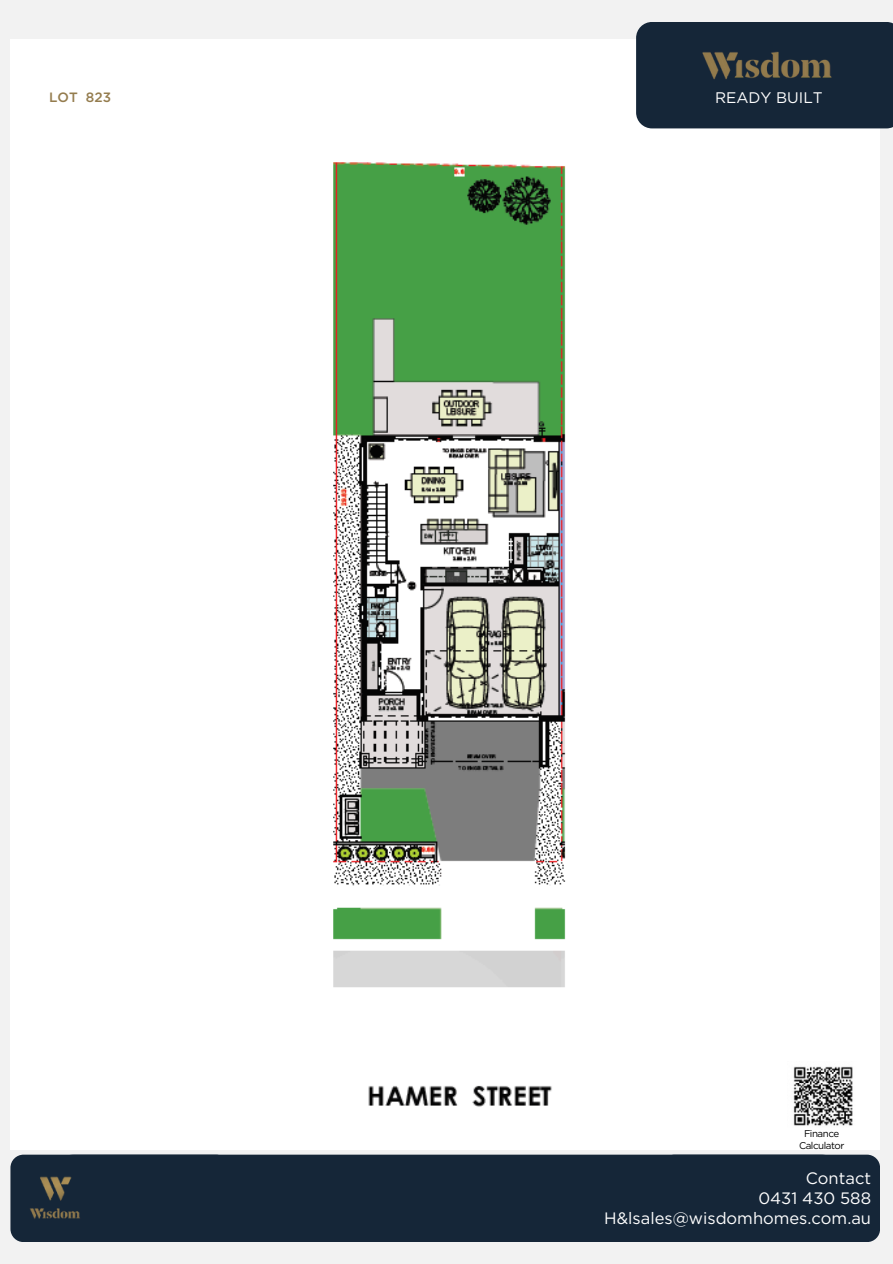
<style>
.page{position:relative;width:893px;height:1264px;background:#fff}
.page>*{position:absolute;margin:0;border:0;box-sizing:border-box;transform-origin:0 0}
.t1{font:16.5px/20.2px "Gotham";color:#fff;text-align:right}
.t2{font:15.3px "Gotham";color:#fff}
.t3{font:500 13.5px "Gotham";color:#947c4e}
.t4{font:9.75px "Gotham";letter-spacing:-.05em;color:#000}
</style>
<div class="page">
<div style="left:0;top:0;width:892px;height:1263px;background:#f2f2f2"></div>
<div style="left:10px;top:40px;width:869px;height:1109px;background:#fff"></div>
<div style="left:635px;top:22px;width:257px;height:106px;background:#152638"></div>
<img style="left:696px;top:43px;width:145px;height:41px">
<div style="left:219px;top:1154px;width:452px;height:87px;background:#152638"></div>
<div style="left:661px;top:1154px;width:218px;height:87px;background:#152638;border-radius:13px"></div>
<div style="left:10px;top:1154px;width:219px;height:87px;background:#152638;border-radius:13px"></div>
<img style="left:30px;top:1176px;width:50px;height:43px">
<img style="left:793px;top:1066px;width:60px;height:60px">
<img style="left:333px;top:162px;width:233px;height:945px">
<p class="t3" style="left:49px;top:89px;width:63px">LOT 823</p>
<p class="t2" style="left:714px;top:88px;width:109px">READY BUILT</p>
<p class="t4" style="left:803px;top:1128px;width:37px">Finance</p>
<h2 class="t4" style="left:798px;top:1139px;width:47px">Calculator</h2>
<h1 class="t1" style="left:758px;top:1167px;width:114px">Contact<br>0431 430 588</h1>
<h3 class="t1" style="left:604px;top:1208px;width:268px">H&amp;lsales@wisdomhomes.com.au</h3>
</div>
